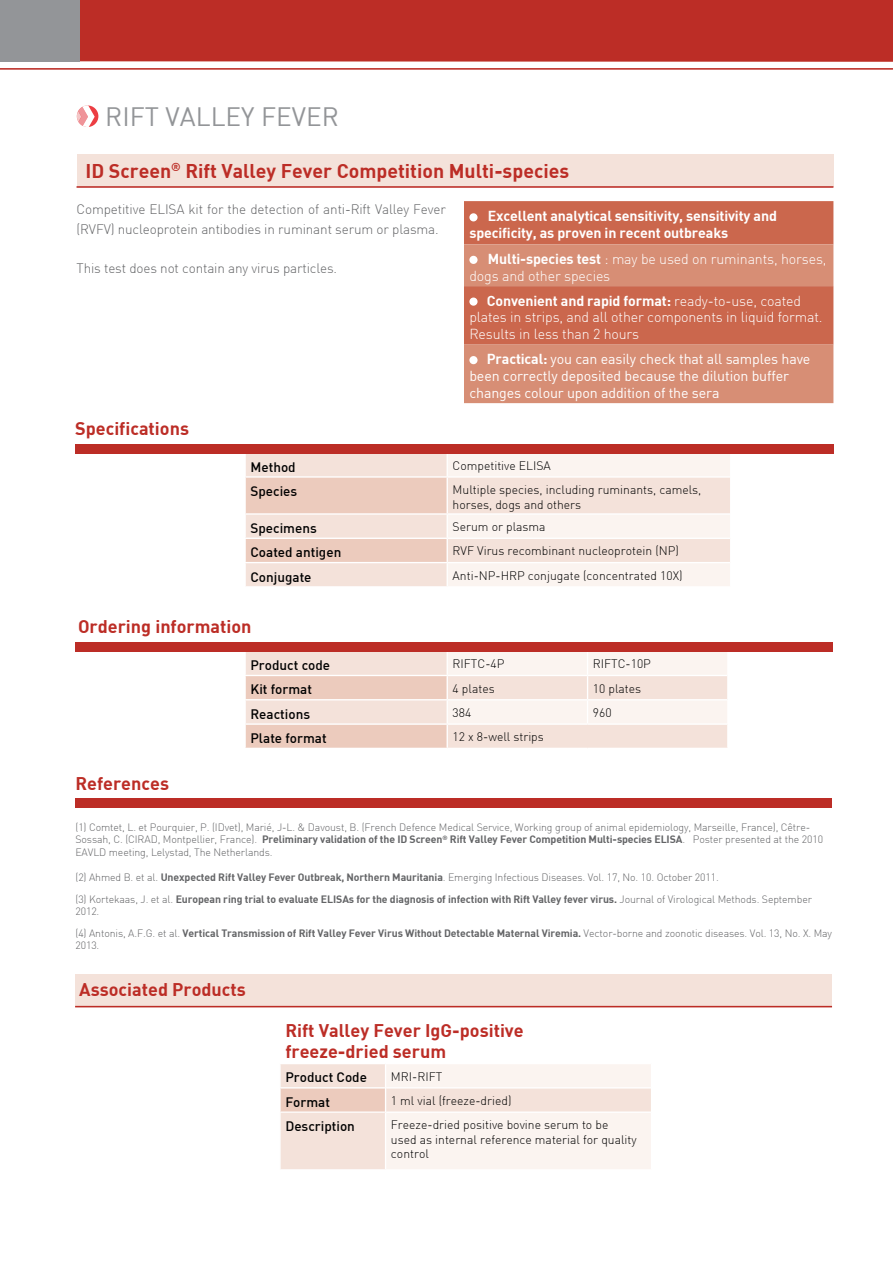
<style>
.page{position:relative;width:893px;height:1263px;background:#fff}
.page>*{position:absolute;margin:0;border:0;box-sizing:border-box;transform-origin:0 0}
.t1{font:26.1px "DIN";color:#939598}
.t2{font:700 19.5px "DIN";color:#bc2d26}
.t3{font:700 18px/21.6px "DIN";color:#bc2d26}
.t4{font:300 14.25px/16.8px "DIN";letter-spacing:-.01em;color:#fff}
.t5{font:14.25px/16.8px "DIN";letter-spacing:-.01em;color:#fff}
.t6{font:700 14.25px/16.8px "DIN";letter-spacing:-.01em;color:#fff}
.t7{font:300 13.5px/19.5px "DIN";letter-spacing:-.01em;color:#636466}
.t8{font:500 13.5px "DIN";color:#000}
.t9{font:300 12.15px/14.5px "DIN";color:#000}
.t10{font:700 10.5px/21.6px "DIN";letter-spacing:-.01em;color:#636466}
.t11{font:300 10.5px/12.6px "DIN";letter-spacing:-.01em;color:#636466}
.s1{font-weight:700}
.s2{font-weight:300}
</style>
<div class="page">
<div style="left:69px;top:0;width:824px;height:62px;background:#bc2d26"></div>
<hr style="left:0;top:68px;width:893px;height:2px;background:#bc2d26">
<div style="left:0;top:0;width:80px;height:61px;background:#939598"></div>
<svg style="left:245px;top:651px;width:483px;height:97px"></svg>
<hr style="left:727px;top:700px;width:2px;height:24px;background:#fff">
<hr style="left:244px;top:723px;width:203px;height:2px;background:#fff">
<div style="left:77px;top:154px;width:756px;height:33px;background:#f4e2da"></div>
<hr style="left:77px;top:186px;width:756px;height:2px;background:#bc2d26">
<div style="left:77px;top:105px;width:21px;height:22px;background:#ec3e43;border-radius:50%"></div>
<svg style="left:77px;top:105px;width:18px;height:22px"></svg>
<svg style="left:245px;top:454px;width:485px;height:132px"></svg>
<div style="left:75px;top:445px;width:759px;height:9px;background:#bc2d26"></div>
<div style="left:75px;top:642px;width:757px;height:9px;background:#bc2d26"></div>
<div style="left:75px;top:798px;width:757px;height:10px;background:#bc2d26"></div>
<div style="left:464px;top:201px;width:369px;height:43px;background:#cb674d"></div>
<svg style="left:464px;top:244px;width:369px;height:159px;background:#d28066"></svg>
<div style="left:469px;top:213px;width:9px;height:8px;background:#fff;border-radius:50%"></div>
<div style="left:469px;top:256px;width:9px;height:8px;background:#fff;border-radius:50%"></div>
<svg style="left:469px;top:297px;width:9px;height:9px"></svg>
<div style="left:469px;top:356px;width:9px;height:8px;background:#fff;border-radius:50%"></div>
<div style="left:75px;top:974px;width:757px;height:33px;background:#f4e2da"></div>
<hr style="left:75px;top:1006px;width:757px;height:1px;background:#bc2d26">
<svg style="left:280px;top:1064px;width:371px;height:105px"></svg>
<hr style="left:279px;top:1113px;width:2px;height:56px;background:#fff">
<hr style="left:385px;top:1112px;width:1px;height:57px;background:#fff">
<h1 class="t1" style="left:105px;top:100px;width:235px">RIFT VALLEY FEVER</h1>
<h2 class="t2" style="left:86px;top:158px;width:485px">ID Screen<sup>®</sup> Rift Valley Fever Competition Multi-species</h2>
<p class="t7" style="left:77px;top:199px;width:371px">Competitive ELISA kit for the detection of anti-Rift Valley Fever (RVFV) nucleoprotein antibodies in ruminant serum or plasma.</p>
<p class="t7" style="left:77px;top:258px;width:262px">This test does not contain any virus particles.</p>
<h3 class="t3" style="left:75px;top:417px;width:115px">Specifications</h3>
<h3 class="t6" style="left:469px;top:207px;width:309px;text-indent:18px">Excellent analytical sensitivity, sensitivity and specificity, as proven in recent outbreaks</h3>
<h3 class="t4" style="left:469px;top:250px;width:359px;text-indent:18px"><span class="s1">Multi-species test</span> : may be used on ruminants, horses, dogs and other species</h3>
<h3 class="t4" style="left:469px;top:292px;width:355px;text-indent:17px"><span class="s1">Convenient and rapid format:</span> ready-to-use, coated plates in strips, and all other components in liquid format.<br>Results in less than 2 hours</h3>
<h3 class="t5" style="left:469px;top:350px;width:342px;text-indent:17px"><span class="s1">Practical:</span> you can easily check that all samples have been correctly deposited because the dilution buffer changes colour upon addition of the sera</h3>
<p class="t8" style="left:250px;top:458px;width:47px">Method</p>
<p class="t9" style="left:453px;top:458px;width:100px">Competitive ELISA</p>
<p class="t8" style="left:250px;top:482px;width:48px">Species</p>
<p class="t9" style="left:453px;top:482px;width:250px">Multiple species, including ruminants, camels, horses, dogs and others</p>
<p class="t8" style="left:250px;top:519px;width:68px">Specimens</p>
<p class="t9" style="left:453px;top:519px;width:94px">Serum or plasma</p>
<p class="t8" style="left:250px;top:544px;width:92px">Coated antigen</p>
<p class="t9" style="left:453px;top:544px;width:228px">RVF Virus recombinant nucleoprotein (NP)</p>
<p class="t8" style="left:250px;top:568px;width:63px">Conjugate</p>
<p class="t9" style="left:453px;top:568px;width:231px">Anti-NP-HRP conjugate (concentrated 10X)</p>
<h3 class="t3" style="left:78px;top:615px;width:175px">Ordering information</h3>
<p class="t8" style="left:250px;top:657px;width:81px">Product code</p>
<p class="t9" style="left:453px;top:656px;width:53px">RIFTC-4P</p>
<p class="t9" style="left:593px;top:656px;width:60px">RIFTC-10P</p>
<p class="t8" style="left:250px;top:681px;width:63px">Kit format</p>
<p class="t9" style="left:453px;top:681px;width:44px">4 plates</p>
<p class="t9" style="left:593px;top:681px;width:50px">10 plates</p>
<p class="t8" style="left:250px;top:705px;width:61px">Reactions</p>
<p class="t9" style="left:453px;top:705px;width:20px">384</p>
<p class="t9" style="left:593px;top:705px;width:20px">960</p>
<p class="t8" style="left:250px;top:729px;width:78px">Plate format</p>
<p class="t9" style="left:453px;top:729px;width:93px">12 x 8-well strips</p>
<h3 class="t3" style="left:75px;top:772px;width:95px">References</h3>
<p class="t11" style="left:75px;top:820px;width:749px">(1) Comtet, L. et Pourquier, P. (IDvet), Marié, J-L. &amp; Davoust, B. (French Defence Medical Service, Working group of animal epidemiology, Marseille, France), Cêtre-<br>Sossah, C. (CIRAD, Montpellier, France). <span class="s1">Preliminary validation of the ID Screen</span><sup>®</sup> <span class="s1">Rift Valley Fever Competition Multi-species ELISA</span>. Poster presented at the 2010<br>EAVLD meeting, Lelystad, The Netherlands.</p>
<p class="t10" style="left:75px;top:866px;width:738px"><span class="s2">(2) Ahmed B. et al.</span> Unexpected Rift Valley Fever Outbreak, Northern Mauritania<span class="s2">. Emerging Infectious Diseases. Vol. 17, No. 10. October 2011.<br>(3) Kortekaas, J. et al.</span> European ring trial to evaluate ELISAs for the diagnosis of infection with Rift Valley fever virus. <span class="s2">Journal of Virological Methods. September</span></p>
<p class="t10" style="left:75px;top:900px;width:758px"><span class="s2">2012.<br>(4) Antonis, A.F.G. et al.</span> Vertical Transmission of Rift Valley Fever Virus Without Detectable Maternal Viremia. <span class="s2">Vector-borne and zoonotic diseases. Vol. 13, No. X. May</span></p>
<p class="t11" style="left:75px;top:939px;width:25px">2013.</p>
<h3 class="t3" style="left:79px;top:978px;width:168px">Associated Products</h3>
<h3 class="t3" style="left:285px;top:1018px;width:240px">Rift Valley Fever IgG-positive freeze-dried serum</h3>
<p class="t8" style="left:285px;top:1069px;width:83px">Product Code</p>
<p class="t9" style="left:391px;top:1069px;width:53px">MRI-RIFT</p>
<p class="t8" style="left:285px;top:1093px;width:46px">Format</p>
<p class="t9" style="left:391px;top:1093px;width:122px">1 ml vial (freeze-dried)</p>
<p class="t8" style="left:285px;top:1117px;width:71px">Description</p>
<p class="t9" style="left:391px;top:1117px;width:247px">Freeze-dried positive bovine serum to be used as internal reference material for quality control</p>
</div>
